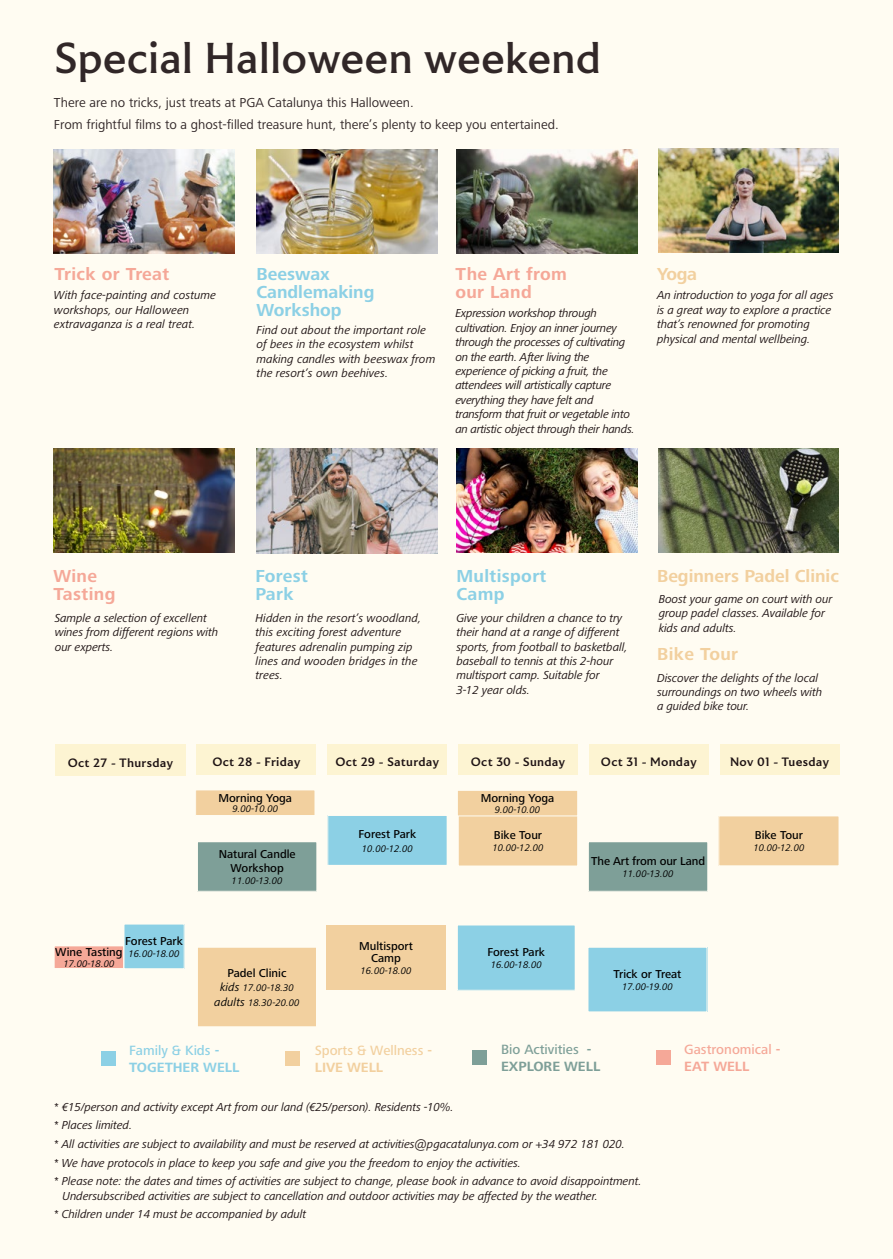
<style>
.page{position:relative;width:893px;height:1259px;background:#fffcf2}
.page>*{position:absolute;margin:0;border:0;box-sizing:border-box;transform-origin:0 0}
.t1{font:500 45px "FS Benjamin";color:#312728}
.t2{font:700 18px/18px "Frutiger Next Pro";letter-spacing:.02em;color:#f5a898}
.t3{font:700 18px/18px "Frutiger Next Pro";color:#8cd0e5}
.t4{font:700 18px "Frutiger Next Pro";color:#f2d09f}
.t5{font:700 18px/18px "Frutiger Next Pro";letter-spacing:.02em;color:#8cd0e5}
.t6{font:700 18px "Frutiger Next Pro";letter-spacing:.02em;color:#f2d09f}
.t7{font:500 13.95px/16.6px "Frutiger Next Pro";color:#7e9f98}
.t8{font:500 13.95px/16.6px "Frutiger Next Pro";color:#f2d09f}
.t9{font:700 13.95px/16.6px "Frutiger Next Pro";color:#8cd0e5}
.t10{font:500 13.95px/16.6px "Frutiger Next Pro";color:#f5a898}
.t11{font:13.5px/22px "Frutiger Next Pro";color:#312728}
.t12{font:600 12.6px "FS Benjamin";letter-spacing:.02em;color:#1e1314}
.t13{font:italic 12px/14.4px "Frutiger Next Pro";letter-spacing:-.01em;color:#1e1314}
.t14{font:500 11.85px/14.2px "Frutiger Next Pro";color:#000;text-align:center}
.t15{font:italic 9.9px/14.2px "Frutiger Next Pro";color:#000;text-align:center}
.s1{font-size:11.85px}
.s2{font-weight:500}
.s3{font-weight:700}
</style>
<div class="page">
<img style="left:658px;top:149px;width:181px;height:104px">
<img style="left:658px;top:448px;width:181px;height:104px">
<img style="left:54px;top:149px;width:181px;height:104px">
<img style="left:54px;top:449px;width:181px;height:104px">
<img style="left:457px;top:149px;width:180px;height:104px">
<img style="left:457px;top:449px;width:180px;height:104px">
<img style="left:256px;top:149px;width:181px;height:104px">
<div style="left:458px;top:744px;width:120px;height:31px;background:#fdf4d2"></div>
<div style="left:720px;top:744px;width:119px;height:31px;background:#fdf4d2"></div>
<div style="left:196px;top:744px;width:120px;height:31px;background:#fdf4d2"></div>
<div style="left:589px;top:744px;width:120px;height:31px;background:#fdf4d2"></div>
<div style="left:55px;top:744px;width:130px;height:32px;background:#fdf4d2"></div>
<div style="left:327px;top:744px;width:120px;height:31px;background:#fdf4d2"></div>
<div style="left:458px;top:815px;width:120px;height:51px;background:#f2d09f"></div>
<div style="left:458px;top:815px;width:120px;height:51px;border:1px solid #fffcf2"></div>
<div style="left:196px;top:790px;width:119px;height:25px;background:#f2d09f"></div>
<div style="left:195px;top:789px;width:120px;height:26px;border:1px solid #fffcf2"></div>
<div style="left:457px;top:790px;width:121px;height:26px;background:#f2d09f"></div>
<div style="left:457px;top:790px;width:121px;height:26px;border:1px solid #fffcf2"></div>
<div style="left:457px;top:925px;width:118px;height:65px;background:#8cd0e5"></div>
<div style="left:457px;top:924px;width:118px;height:66px;border:1px solid #fffcf2"></div>
<div style="left:328px;top:815px;width:119px;height:50px;background:#8cd0e5"></div>
<div style="left:328px;top:815px;width:119px;height:50px;border:1px solid #fffcf2"></div>
<div style="left:719px;top:816px;width:120px;height:50px;background:#f2d09f"></div>
<div style="left:719px;top:815px;width:120px;height:51px;border:1px solid #fffcf2"></div>
<div style="left:54px;top:946px;width:70px;height:22px;background:#f5a898"></div>
<div style="left:54px;top:945px;width:70px;height:23px;border:1px solid #fffcf2"></div>
<div style="left:124px;top:924px;width:60px;height:44px;background:#8cd0e5"></div>
<div style="left:124px;top:924px;width:60px;height:45px;border:1px solid #fffcf2"></div>
<div style="left:588px;top:841px;width:120px;height:50px;background:#7e9f98"></div>
<div style="left:588px;top:841px;width:120px;height:50px;border:1px solid #fffcf2"></div>
<div style="left:197px;top:841px;width:120px;height:50px;background:#7e9f98"></div>
<div style="left:197px;top:841px;width:120px;height:50px;border:1px solid #fffcf2"></div>
<div style="left:326px;top:925px;width:120px;height:65px;background:#f2d09f"></div>
<div style="left:588px;top:947px;width:119px;height:65px;background:#8cd0e5"></div>
<div style="left:588px;top:947px;width:119px;height:65px;border:1px solid #fffcf2"></div>
<div style="left:197px;top:947px;width:119px;height:79px;background:#f2d09f"></div>
<div style="left:197px;top:947px;width:120px;height:80px;border:1px solid #fffcf2"></div>
<div style="left:656px;top:1050px;width:14px;height:14px;background:#f5a898"></div>
<div style="left:472px;top:1050px;width:15px;height:14px;background:#7e9f98"></div>
<div style="left:285px;top:1051px;width:15px;height:15px;background:#f2d09f"></div>
<div style="left:101px;top:1051px;width:15px;height:15px;background:#8cd0e5"></div>
<img style="left:256px;top:449px;width:182px;height:104px">
<h1 class="t1" style="left:55px;top:30px;width:548px">Special Halloween weekend</h1>
<p class="t11" style="left:54px;top:92px;width:506px">There are no tricks, just treats at PGA Catalunya this Halloween.<br>From frightful films to a ghost-filled treasure hunt, there’s plenty to keep you entertained.</p>
<h2 class="t2" style="left:55px;top:265px;width:116px">Trick or Treat</h2>
<p class="t13" style="left:54px;top:288px;width:164px">With face-painting and costume workshops, our Halloween extravaganza is a real treat.</p>
<h2 class="t3" style="left:257px;top:265px;width:119px">Beeswax<br>Candlemaking<br>Workshop</h2>
<p class="t13" style="left:257px;top:323px;width:180px">Find out about the important role of bees in the ecosystem whilst making candles with beeswax from the resort’s own beehives.</p>
<h2 class="t2" style="left:455px;top:265px;width:113px">The Art from our Land</h2>
<p class="t13" style="left:455px;top:306px;width:181px">Expression workshop through cultivation. Enjoy an inner journey through the processes of cultivating on the earth. After living the experience of picking a fruit, the attendees will artistically capture everything they have felt and transform that fruit or vegetable into an artistic object through their hands.</p>
<h2 class="t4" style="left:657px;top:263px;width:41px">Yoga</h2>
<p class="t13" style="left:657px;top:288px;width:178px">An introduction to yoga for all ages is a great way to explore a practice that’s renowned for promoting physical and mental wellbeing.</p>
<h2 class="t2" style="left:54px;top:566px;width:63px">Wine<br>Tasting</h2>
<p class="t13" style="left:55px;top:610px;width:165px">Sample a selection of excellent wines from different regions with our experts.</p>
<h2 class="t5" style="left:255px;top:566px;width:54px">Forest<br>Park</h2>
<p class="t13" style="left:256px;top:610px;width:167px">Hidden in the resort’s woodland, this exciting forest adventure features adrenalin pumping zip lines and wooden bridges in the trees.</p>
<h2 class="t5" style="left:456px;top:566px;width:91px">Multisport<br>Camp</h2>
<p class="t13" style="left:456px;top:610px;width:173px">Give your children a chance to try their hand at a range of different sports, from football to basketball, baseball to tennis at this 2-hour multisport camp. Suitable for<br>3-12 year olds.</p>
<h2 class="t4" style="left:657px;top:565px;width:183px">Beginners Padel Clinic</h2>
<p class="t13" style="left:659px;top:592px;width:175px">Boost your game on court with our group padel classes. Available for kids and adults.</p>
<h2 class="t6" style="left:657px;top:644px;width:83px">Bike Tour</h2>
<p class="t13" style="left:657px;top:670px;width:167px">Discover the delights of the local surroundings on two wheels with a guided bike tour.</p>
<p class="t12" style="left:68px;top:754px;width:107px">Oct 27 - Thursday</p>
<p class="t12" style="left:212px;top:754px;width:90px">Oct 28 - Friday</p>
<p class="t12" style="left:335px;top:754px;width:105px">Oct 29 - Saturday</p>
<p class="t12" style="left:471px;top:754px;width:96px">Oct 30 - Sunday</p>
<p class="t12" style="left:601px;top:754px;width:97px">Oct 31 - Monday</p>
<p class="t12" style="left:730px;top:754px;width:101px">Nov 01 - Tuesday</p>
<p class="t14" style="left:219px;top:790px;width:75px">Morning Yoga</p>
<p class="t15" style="left:232px;top:801px;width:47px">9.00-10.00</p>
<p class="t14" style="left:219px;top:846px;width:78px">Natural Candle<br>Workshop</p>
<p class="t15" style="left:232px;top:873px;width:52px">11.00-13.00</p>
<p class="t14" style="left:359px;top:826px;width:59px">Forest Park</p>
<p class="t15" style="left:362px;top:841px;width:52px">10.00-12.00</p>
<p class="t14" style="left:481px;top:790px;width:75px">Morning Yoga</p>
<p class="t15" style="left:495px;top:803px;width:47px">9.00-10.00</p>
<p class="t14" style="left:494px;top:828px;width:50px">Bike Tour</p>
<p class="t15" style="left:492px;top:840px;width:52px">10.00-12.00</p>
<p class="t14" style="left:591px;top:854px;width:116px">The Art from our Land</p>
<p class="t15" style="left:623px;top:866px;width:52px">11.00-13.00</p>
<p class="t14" style="left:755px;top:828px;width:50px">Bike Tour</p>
<p class="t15" style="left:753px;top:840px;width:52px">10.00-12.00</p>
<p class="t14" style="left:125px;top:933px;width:59px">Forest Park</p>
<p class="t15" style="left:129px;top:946px;width:52px">16.00-18.00</p>
<p class="t14" style="left:55px;top:944px;width:69px">Wine Tasting</p>
<p class="t15" style="left:63px;top:957px;width:52px">17.00-18.00</p>
<p class="t14" style="left:228px;top:966px;width:60px">Padel Clinic</p>
<p class="t15" style="left:214px;top:981px;width:87px"><span class="s1">kids</span> 17.00-18.30 <span class="s1">adults</span> 18.30-20.00</p>
<p class="t14" style="left:359px;top:940px;width:55px;line-height:11.9px">Multisport<br>Camp</p>
<p class="t15" style="left:361px;top:963px;width:52px">16.00-18.00</p>
<p class="t14" style="left:614px;top:967px;width:69px">Trick or Treat</p>
<p class="t15" style="left:622px;top:979px;width:52px">17.00-19.00</p>
<p class="t14" style="left:487px;top:945px;width:59px">Forest Park</p>
<p class="t15" style="left:491px;top:957px;width:52px">16.00-18.00</p>
<p class="t9" style="left:129px;top:1042px;width:112px"><span class="s2">Family &amp; Kids</span> -<br>TOGETHER WELL</p>
<p class="t8" style="left:315px;top:1042px;width:119px">Sports &amp; Wellness <span class="s3">-<br>LIVE WELL</span></p>
<p class="t7" style="left:501px;top:1041px;width:101px">Bio Activities <span class="s3">-<br>EXPLORE WELL</span></p>
<p class="t10" style="left:684px;top:1041px;width:98px">Gastronomical <span class="s3">-<br>EAT WELL</span></p>
<p class="t13" style="left:54px;top:1097px;width:589px;line-height:18.6px">* €15/person and activity except Art from our land (€25/person). Residents -10%.<br>* Places limited.<br>* All activities are subject to availability and must be reserved at activities@pgacatalunya.com or +34 972 181 020.<br>* We have protocols in place to keep you safe and give you the freedom to enjoy the activities.<br>* Please note: the dates and times of activities are subject to change, please book in advance to avoid disappointment.</p>
<p class="t13" style="left:54px;top:1186px;width:546px;line-height:18.6px;text-indent:9px">Undersubscribed activities are subject to cancellation and outdoor activities may be affected by the weather. * Children under 14 must be accompanied by adult</p>
</div>
